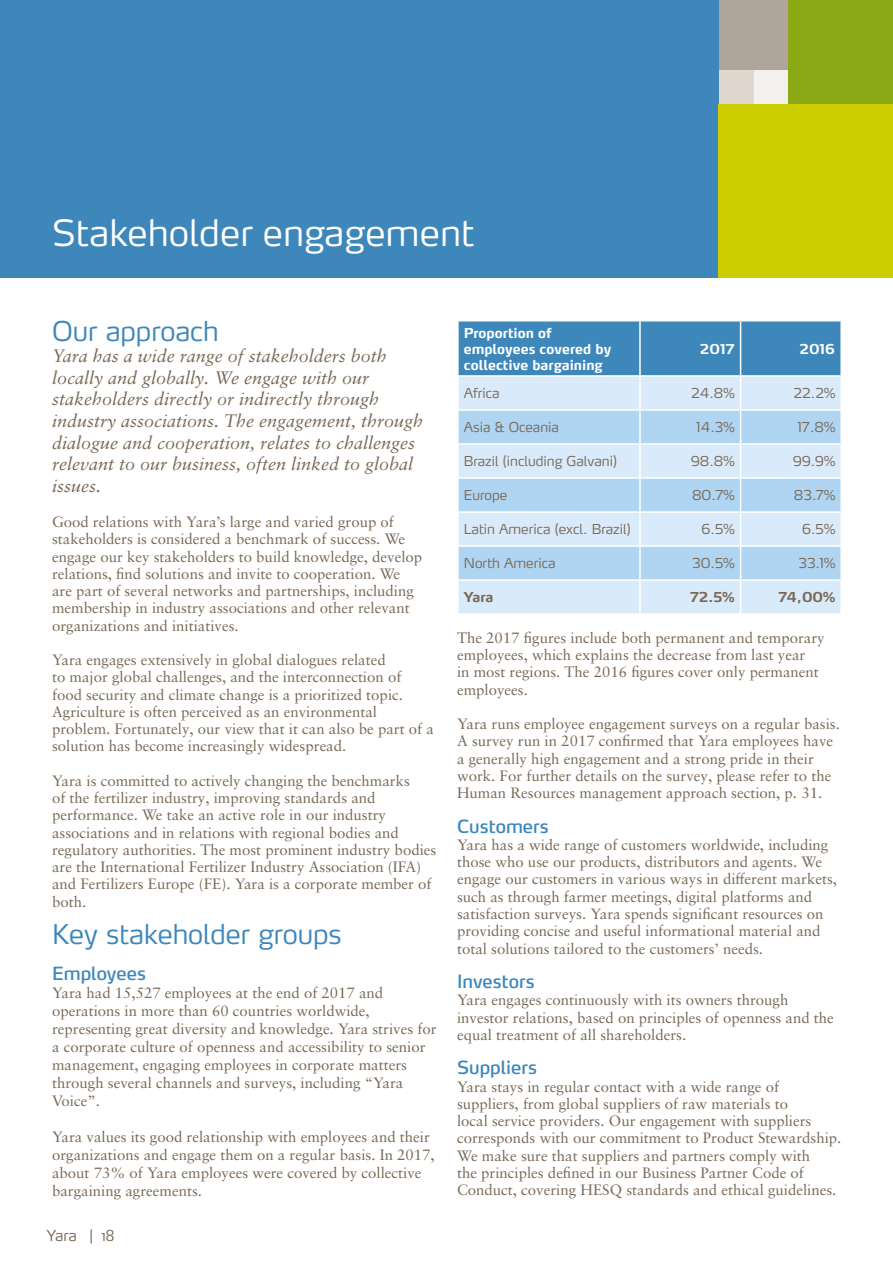
<style>
.page{position:relative;width:893px;height:1263px;background:#fff}
.page>*{position:absolute;margin:0;border:0;box-sizing:border-box;transform-origin:0 0}
.t1{font:300 36px "Max OT";color:#fff}
.body_text{font:300 27px "Yara Max LF";color:#3e87bb}
.body_text-2{font:italic 18px/21.6px "Sabon LT Pro";color:#796956}
.Grey_sub_heading{font:18px "Yara Max LF";color:#3e87bb}
.body_text-3{font:15px/17.2px "Sabon LT Pro";color:#796956}
.t2{font:300 15px "Max OT";letter-spacing:-.01em;color:#796956}
.t3{font:300 13.5px "Yara Max LF";color:#796956}
.t4{font:700 13.5px/16.2px "Yara Max LF";color:#fff}
.t5{font:700 13.5px "Yara Max LF";letter-spacing:-.005em;color:#796956}
</style>
<div class="page">
<div style="left:0;top:0;width:893px;height:278px;background:#3e87bb"></div>
<div style="left:753px;top:70px;width:35px;height:35px;background:#f4f0ee"></div>
<div style="left:719px;top:70px;width:34px;height:35px;background:#dfd7cd"></div>
<div style="left:719px;top:0;width:69px;height:70px;background:#b0a59b"></div>
<div style="left:788px;top:0;width:105px;height:105px;background:#8ba915"></div>
<div style="left:719px;top:105px;width:174px;height:173px;background:#cdce00"></div>
<div style="left:459px;top:321px;width:381px;height:54px;background:#3e87bb"></div>
<div style="left:459px;top:377px;width:381px;height:236px;background:#d9eafa"></div>
<svg style="left:459px;top:411px;width:381px;height:168px;background:#bfddf5"></svg>
<hr style="left:639px;top:321px;width:2px;height:54px;background:#fff">
<hr style="left:740px;top:321px;width:1px;height:54px;background:#fff">
<hr style="left:639px;top:377px;width:2px;height:32px;background:#fff">
<hr style="left:740px;top:377px;width:1px;height:32px;background:#fff">
<hr style="left:457px;top:409px;width:183px;height:2px;background:#fff">
<hr style="left:640px;top:409px;width:101px;height:2px;background:#fff">
<hr style="left:639px;top:411px;width:2px;height:32px;background:#fff">
<hr style="left:741px;top:409px;width:101px;height:2px;background:#fff">
<hr style="left:740px;top:411px;width:1px;height:32px;background:#fff">
<hr style="left:457px;top:443px;width:183px;height:2px;background:#fff">
<hr style="left:640px;top:443px;width:101px;height:2px;background:#fff">
<hr style="left:639px;top:445px;width:2px;height:32px;background:#fff">
<hr style="left:741px;top:443px;width:101px;height:2px;background:#fff">
<hr style="left:740px;top:445px;width:1px;height:32px;background:#fff">
<hr style="left:457px;top:477px;width:183px;height:2px;background:#fff">
<hr style="left:640px;top:477px;width:101px;height:2px;background:#fff">
<hr style="left:639px;top:479px;width:2px;height:32px;background:#fff">
<hr style="left:741px;top:477px;width:101px;height:2px;background:#fff">
<hr style="left:740px;top:479px;width:1px;height:32px;background:#fff">
<hr style="left:457px;top:511px;width:183px;height:2px;background:#fff">
<hr style="left:640px;top:511px;width:101px;height:2px;background:#fff">
<hr style="left:639px;top:513px;width:2px;height:32px;background:#fff">
<hr style="left:741px;top:511px;width:101px;height:2px;background:#fff">
<hr style="left:740px;top:513px;width:1px;height:32px;background:#fff">
<hr style="left:457px;top:545px;width:183px;height:2px;background:#fff">
<hr style="left:640px;top:545px;width:101px;height:2px;background:#fff">
<hr style="left:639px;top:547px;width:2px;height:32px;background:#fff">
<hr style="left:741px;top:545px;width:101px;height:2px;background:#fff">
<hr style="left:740px;top:547px;width:1px;height:32px;background:#fff">
<hr style="left:457px;top:579px;width:183px;height:2px;background:#fff">
<hr style="left:640px;top:579px;width:101px;height:2px;background:#fff">
<hr style="left:639px;top:581px;width:2px;height:32px;background:#fff">
<hr style="left:741px;top:579px;width:101px;height:2px;background:#fff">
<hr style="left:740px;top:581px;width:1px;height:32px;background:#fff">
<p class="t1" style="left:52px;top:209px;width:424px">Stakeholder engagement</p>
<p class="body_text" style="left:52px;top:314px;width:168px">Our approach</p>
<p class="body_text-2" style="left:52px;top:345px;width:373px">Yara has a wide range of stakeholders both locally and globally. We engage with our stakeholders directly or indirectly through industry associations. The engagement, through dialogue and cooperation, relates to challenges relevant to our business, often linked to global issues.</p>
<p class="body_text-3" style="left:52px;top:513px;width:372px">Good relations with Yara’s large and varied group of stakeholders is considered a benchmark of success. We engage our key stakeholders to build knowledge, develop relations, find solutions and invite to cooperation. We are part of several networks and partnerships, including membership in industry associations and other relevant organizations and initiatives.</p>
<p class="body_text-3" style="left:52px;top:651px;width:383px">Yara engages extensively in global dialogues related<br>to major global challenges, and the interconnection of food security and climate change is a prioritized topic.<br>Agriculture is often perceived as an environmental problem. Fortunately, our view that it can also be part of a solution has become increasingly widespread.</p>
<p class="body_text-3" style="left:52px;top:771px;width:386px">Yara is committed to actively changing the benchmarks<br>of the fertilizer industry, improving standards and performance. We take an active role in our industry associations and in relations with regional bodies and regulatory authorities. The most prominent industry bodies are the International Fertilizer Industry Association (IFA) and Fertilizers Europe (FE). Yara is a corporate member of both.</p>
<p class="body_text" style="left:52px;top:918px;width:291px">Key stakeholder groups</p>
<p class="Grey_sub_heading" style="left:52px;top:962px;width:95px">Employees</p>
<p class="body_text-3" style="left:52px;top:984px;width:386px;line-height:18px">Yara had 15,527 employees at the end of 2017 and operations in more than 60 countries worldwide, representing great diversity and knowledge. Yara strives for a corporate culture of openness and accessibility to senior management, engaging employees in corporate matters through several channels and surveys, including “Yara Voice”.</p>
<p class="body_text-3" style="left:52px;top:1128px;width:384px;line-height:18px">Yara values its good relationship with employees and their organizations and engage them on a regular basis. In 2017, about 73% of Yara employees were covered by collective bargaining agreements.</p>
<p class="t2" style="left:47px;top:1226px;width:69px">Yara | 18</p>
<p class="t4" style="left:464px;top:324px;width:89px">Proportion of</p>
<p class="t4" style="left:464px;top:340px;width:149px">employees covered by collective bargaining</p>
<p class="t4" style="left:700px;top:340px;width:36px">2017</p>
<p class="t4" style="left:799px;top:340px;width:37px">2016</p>
<p class="t3" style="left:464px;top:385px;width:37px">Africa</p>
<p class="t3" style="left:691px;top:385px;width:45px">24.8%</p>
<p class="t3" style="left:793px;top:385px;width:43px">22.2%</p>
<p class="t3" style="left:464px;top:419px;width:97px">Asia &amp; Oceania</p>
<p class="t3" style="left:696px;top:419px;width:40px">14.3%</p>
<p class="t3" style="left:797px;top:419px;width:39px">17.8%</p>
<p class="t3" style="left:464px;top:453px;width:155px">Brazil (including Galvani)</p>
<p class="t3" style="left:691px;top:453px;width:45px">98.8%</p>
<p class="t3" style="left:793px;top:453px;width:44px">99.9%</p>
<p class="t3" style="left:464px;top:487px;width:45px">Europe</p>
<p class="t3" style="left:692px;top:487px;width:44px">80.7%</p>
<p class="t3" style="left:794px;top:487px;width:43px">83.7%</p>
<p class="t3" style="left:464px;top:521px;width:168px">Latin America (excl. Brazil)</p>
<p class="t3" style="left:701px;top:521px;width:35px">6.5%</p>
<p class="t3" style="left:802px;top:521px;width:35px">6.5%</p>
<p class="t3" style="left:464px;top:555px;width:93px">North America</p>
<p class="t3" style="left:692px;top:555px;width:44px">30.5%</p>
<p class="t3" style="left:798px;top:555px;width:38px">33.1%</p>
<p class="t5" style="left:464px;top:589px;width:31px">Yara</p>
<p class="t5" style="left:690px;top:589px;width:46px">72.5%</p>
<p class="t5" style="left:778px;top:589px;width:58px">74,00%</p>
<p class="body_text-3" style="left:457px;top:629px;width:369px">The 2017 figures include both permanent and temporary employees, which explains the decrease from last year<br>in most regions. The 2016 figures cover only permanent employees.</p>
<p class="body_text-3" style="left:457px;top:715px;width:384px">Yara runs employee engagement surveys on a regular basis.<br>A survey run in 2017 confirmed that Yara employees have a generally high engagement and a strong pride in their work. For further details on the survey, please refer to the Human Resources management approach section, p. 31.</p>
<p class="Grey_sub_heading" style="left:457px;top:815px;width:93px">Customers</p>
<p class="body_text-3" style="left:457px;top:836px;width:381px">Yara has a wide range of customers worldwide, including those who use our products, distributors and agents. We engage our customers in various ways in different markets, such as through farmer meetings, digital platforms and satisfaction surveys. Yara spends significant resources on providing concise and useful informational material and total solutions tailored to the customers’ needs.</p>
<p class="Grey_sub_heading" style="left:457px;top:970px;width:79px">Investors</p>
<p class="body_text-3" style="left:457px;top:991px;width:378px">Yara engages continuously with its owners through investor relations, based on principles of openness and the equal treatment of all shareholders.</p>
<p class="Grey_sub_heading" style="left:457px;top:1056px;width:81px">Suppliers</p>
<p class="body_text-3" style="left:457px;top:1077px;width:386px">Yara stays in regular contact with a wide range of suppliers, from global suppliers of raw materials to<br>local service providers. Our engagement with suppliers corresponds with our commitment to Product Stewardship.<br>We make sure that suppliers and partners comply with<br>the principles defined in our Business Partner Code of Conduct, covering HESQ standards and ethical guidelines.</p>
</div>
